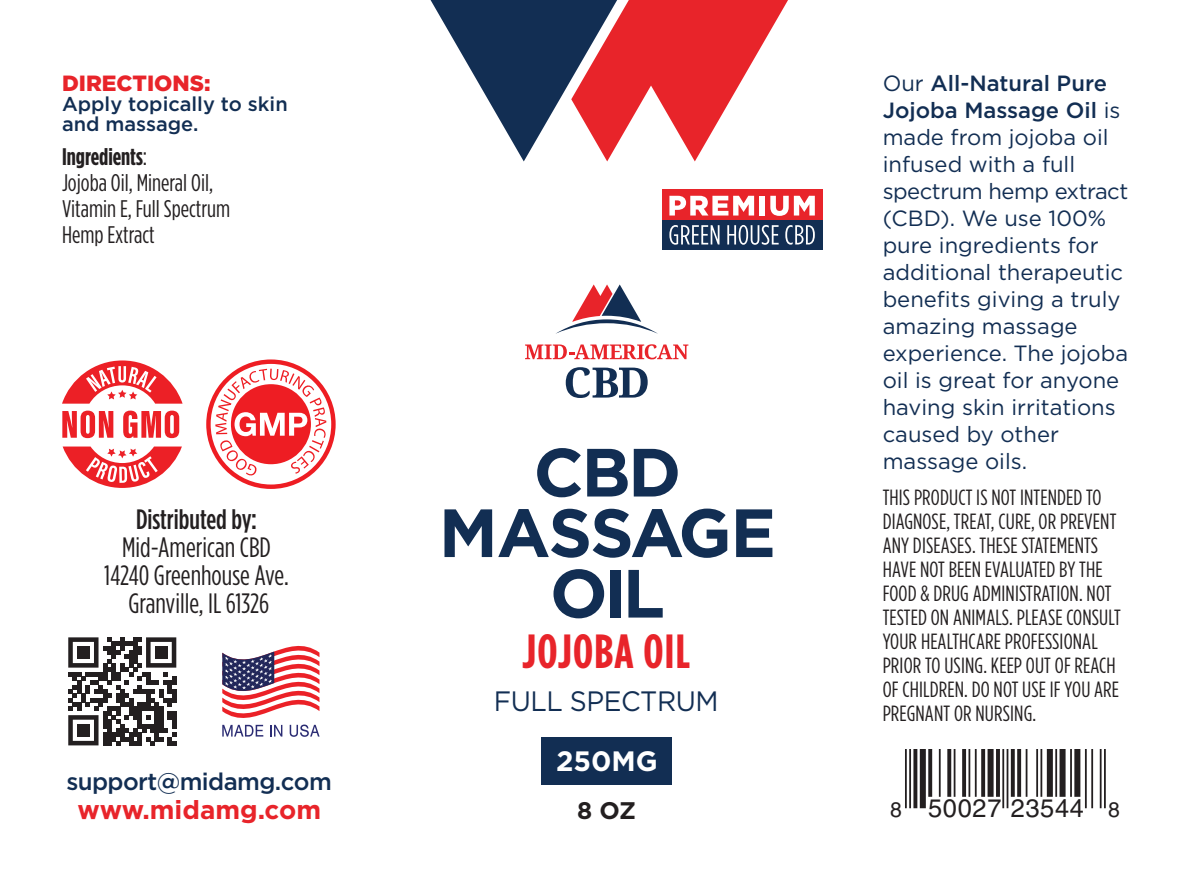
<style>
.page{position:relative;width:1181px;height:893px;background:#fff}
.page>*{position:absolute;margin:0;border:0;box-sizing:border-box;transform-origin:0 0}
.t1{font:700 68px/60.4px "Gotham";letter-spacing:-.035em;color:#122e53;text-align:center}
.t2{font:700 48px "Gotham Condensed";letter-spacing:.025em;color:#e8242a}
.t3{font:28px/28px "Gotham Condensed";color:#231f20;text-align:center}
.t4{font:500 28px "Gotham Condensed";color:#231f20}
.t5{font:28px "Gotham";letter-spacing:-.02em;color:#122e53;scale:.95 1}
.t6{font:700 28px "Gotham";color:#fff}
.t7{font:700 26px "Gotham";color:#e8242a}
.t8{font:25.6px "Helvetica";letter-spacing:.025em;color:#231f20}
.t9{font:24px/26px "Gotham Condensed";color:#231f20}
.t10{font:500 24px "Gotham";letter-spacing:-.025em;color:#122e53}
.t11{font:700 24px "Gotham";color:#231f20}
.t12{font:22px/26.8px "Gotham";color:#122e53}
.t13{font:22px/24px "Gotham Condensed";letter-spacing:.005em;color:#231f20}
.t14{font:900 22px "Gotham";color:#e8242a}
.t15{font:500 20px/20px "Gotham";color:#122e53}
.s1{font-weight:700}
.s2{font-weight:500}
.s3{font-size:21.2px}
</style>
<div class="page">
<svg style="left:62px;top:411px;width:51px;height:27px"></svg>
<svg style="left:123px;top:411px;width:56px;height:27px"></svg>
<svg style="left:62px;top:360px;width:121px;height:44px"></svg>
<svg style="left:63px;top:446px;width:119px;height:42px"></svg>
<svg style="left:206px;top:359px;width:130px;height:130px"></svg>
<svg style="left:222px;top:645px;width:98px;height:92px"></svg>
<svg style="left:68px;top:637px;width:108px;height:108px"></svg>
<div style="left:77px;top:646px;width:13px;height:13px;background:#231f20"></div>
<div style="left:155px;top:646px;width:13px;height:13px;background:#231f20"></div>
<div style="left:77px;top:724px;width:13px;height:13px;background:#231f20"></div>
<hr style="left:905px;top:749px;width:2px;height:59px;background:#231f20">
<hr style="left:909px;top:749px;width:2px;height:59px;background:#231f20">
<svg style="left:913px;top:749px;width:4px;height:59px"></svg>
<div style="left:920px;top:749px;width:6px;height:59px;background:#231f20"></div>
<svg style="left:928px;top:749px;width:4px;height:48px"></svg>
<hr style="left:939px;top:749px;width:2px;height:48px;background:#231f20">
<svg style="left:947px;top:749px;width:4px;height:48px"></svg>
<hr style="left:954px;top:749px;width:1px;height:48px;background:#231f20">
<svg style="left:962px;top:749px;width:4px;height:48px"></svg>
<hr style="left:968px;top:749px;width:2px;height:48px;background:#231f20">
<hr style="left:975px;top:749px;width:1px;height:48px;background:#231f20">
<svg style="left:981px;top:749px;width:4px;height:48px"></svg>
<div style="left:987px;top:749px;width:6px;height:48px;background:#231f20"></div>
<hr style="left:996px;top:749px;width:4px;height:48px;background:#231f20">
<hr style="left:1002px;top:749px;width:2px;height:59px;background:#231f20">
<hr style="left:1006px;top:749px;width:2px;height:59px;background:#231f20">
<svg style="left:1011px;top:749px;width:4px;height:48px"></svg>
<svg style="left:1017px;top:749px;width:4px;height:48px"></svg>
<hr style="left:1026px;top:749px;width:1px;height:48px;background:#231f20">
<hr style="left:1036px;top:749px;width:2px;height:48px;background:#231f20">
<hr style="left:1040px;top:749px;width:2px;height:48px;background:#231f20">
<div style="left:1047px;top:749px;width:6px;height:48px;background:#231f20"></div>
<hr style="left:1055px;top:749px;width:2px;height:48px;background:#231f20">
<div style="left:1059px;top:749px;width:6px;height:48px;background:#231f20"></div>
<hr style="left:1070px;top:749px;width:2px;height:48px;background:#231f20">
<div style="left:1074px;top:749px;width:6px;height:48px;background:#231f20"></div>
<hr style="left:1085px;top:749px;width:2px;height:59px;background:#231f20">
<hr style="left:1091px;top:749px;width:2px;height:59px;background:#231f20">
<hr style="left:1100px;top:749px;width:1px;height:59px;background:#231f20">
<hr style="left:1104px;top:749px;width:2px;height:59px;background:#231f20">
<svg style="left:430px;top:0;width:141px;height:161px;fill:#122e53"></svg>
<svg style="left:571px;top:0;width:217px;height:161px;fill:#e8242a"></svg>
<svg style="left:566px;top:367px;width:82px;height:31px"></svg>
<svg style="left:556px;top:284px;width:102px;height:50px"></svg>
<svg style="left:525px;top:344px;width:163px;height:15px"></svg>
<div style="left:662px;top:189px;width:160px;height:31px;background:#e8242a"></div>
<div style="left:662px;top:220px;width:160px;height:29px;background:#122e53"></div>
<svg style="left:669px;top:196px;width:85px;height:19px"></svg>
<div style="left:759px;top:196px;width:6px;height:19px;background:#fff"></div>
<svg style="left:770px;top:196px;width:45px;height:20px"></svg>
<svg style="left:669px;top:225px;width:50px;height:20px"></svg>
<svg style="left:727px;top:225px;width:52px;height:20px"></svg>
<svg style="left:785px;top:225px;width:30px;height:20px"></svg>
<div style="left:542px;top:737px;width:130px;height:48px;background:#122e53"></div>
<p class="t14" style="left:62px;top:68px;width:150px">DIRECTIONS:</p>
<p class="t15" style="left:62px;top:94px;width:227px">Apply topically to skin and massage.</p>
<p class="t9" style="left:62px;top:143px;width:170px"><span class="s1">Ingredients</span>:<br>Jojoba Oil, Mineral Oil,<br>Vitamin E, Full Spectrum<br>Hemp Extract</p>
<p class="t4" style="left:136px;top:503px;width:123px">Distributed by:</p>
<p class="t3" style="left:104px;top:533px;width:186px">Mid-American CBD<br>14240 Greenhouse Ave.<br>Granville, IL 61326</p>
<p class="t10" style="left:66px;top:765px;width:267px">support@midamg.com</p>
<p class="t7" style="left:78px;top:793px;width:245px">www.midamg.com</p>
<h1 class="t1" style="left:439px;top:442px;width:339px">CBD<br>MASSAGE<br>OIL</h1>
<h2 class="t2" style="left:522px;top:623px;width:169px">JOJOBA OIL</h2>
<p class="t5" style="left:494px;top:683px;width:238px">FULL SPECTRUM</p>
<p class="t6" style="left:556px;top:742px;width:103px">250MG</p>
<p class="t11" style="left:577px;top:795px;width:60px">8 OZ</p>
<p class="t12" style="left:883px;top:69px;width:247px">Our <span class="s2">All-Natural Pure<br>Jojoba Massage Oil</span> is made from jojoba oil infused with a full spectrum hemp extract (CBD). We use 100% pure ingredients for additional therapeutic benefits giving a truly amazing massage experience. The jojoba oil is great for anyone having skin irritations caused by other massage oils.</p>
<p class="t13" style="left:883px;top:484px;width:240px">THIS PRODUCT IS NOT INTENDED TO<br>DIAGNOSE, TREAT, CURE, OR PREVENT<br>ANY DISEASES. THESE STATEMENTS<br>HAVE NOT BEEN EVALUATED BY THE<br>FOOD &amp; DRUG ADMINISTRATION. NOT<br>TESTED ON ANIMALS. PLEASE CONSULT<br>YOUR HEALTHCARE PROFESSIONAL<br>PRIOR TO USING. KEEP OUT OF REACH<br>OF CHILDREN. DO NOT USE IF YOU ARE<br>PREGNANT OR NURSING.</p>
<p class="t8" style="left:890px;top:793px;width:231px"><span class="s3">8</span> 50027 23544 <span class="s3">8</span></p>
</div>
